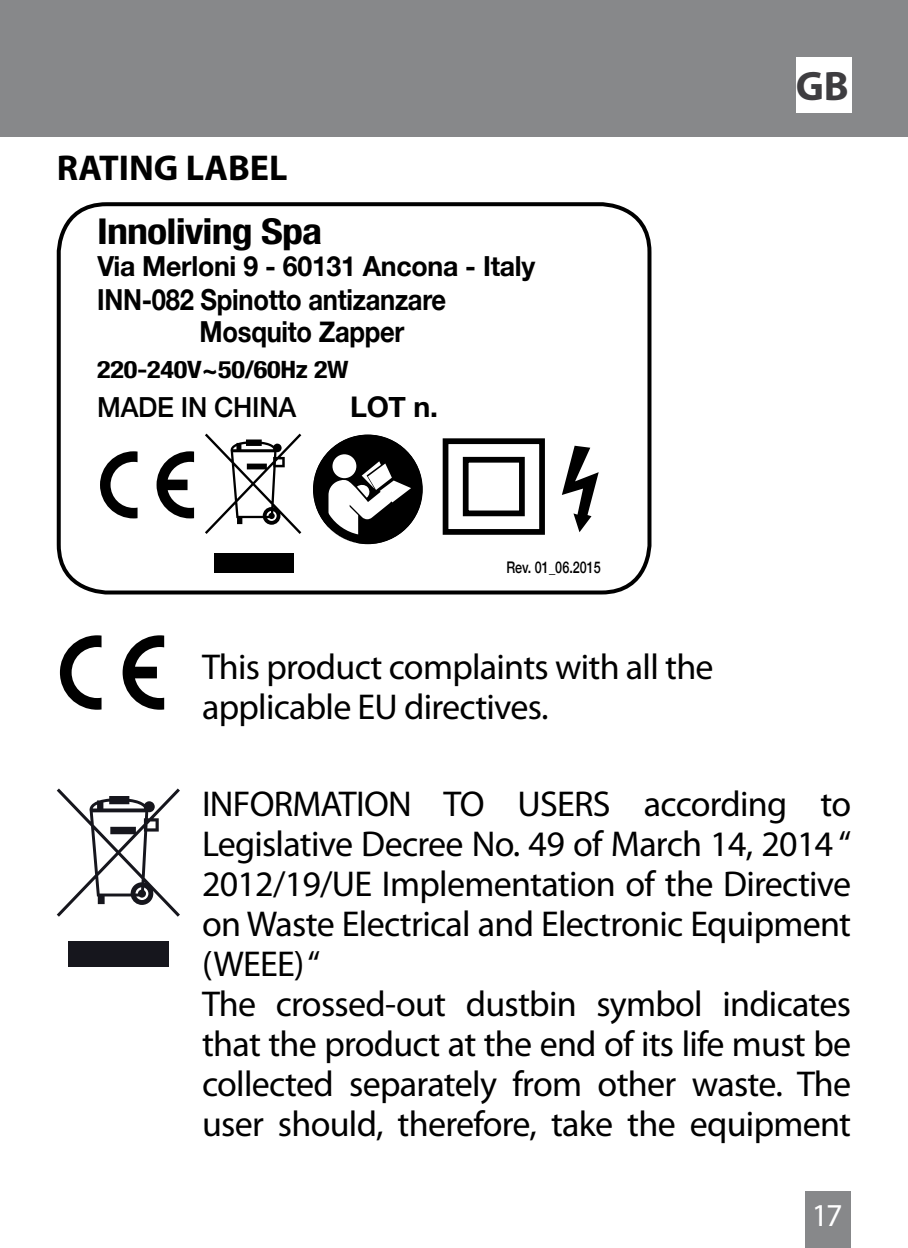
<style>
.page{position:relative;width:908px;height:1248px;background:#fff}
.page>*{position:absolute;margin:0;border:0;box-sizing:border-box;transform-origin:0 0}
.t1{font:700 41.2px "Myriad Pro";color:#3e3d40}
.t2{font:36px/40px "Myriad Pro";letter-spacing:-.02em;color:#000}
.t3{font:700 36px "Myriad Pro";color:#000}
.t4{font:700 condensed 35.6px "Helvetica Neue";letter-spacing:-.02em;color:#000;scale:1.18 1}
.t5{font:32px "Myriad Pro";color:#fff}
.t6{font:700 28.8px/32.4px "Helvetica Neue";letter-spacing:-.01em;color:#000;scale:.88 1}
.t7{font:700 28.4px "Helvetica Neue";color:#000}
.t8{font:700 27.6px "Helvetica Neue";letter-spacing:-.01em;color:#000;scale:.96 1}
.t9{font:500 27.6px "Helvetica Neue";letter-spacing:-.01em;color:#000;scale:.96 1}
.t10{font:700 condensed 24px "Helvetica Neue";letter-spacing:-.01em;color:#000;scale:1.18 1}
.t11{font:500 16px "Helvetica Neue";color:#000;scale:.79 1}
</style>
<div class="page">
<div style="left:0;top:0;width:907px;height:137px;background:#87888a"></div>
<div style="left:805px;top:1191px;width:45px;height:56px;background:#87888a"></div>
<div style="left:795px;top:57px;width:55px;height:55px;background:#fff"></div>
<svg style="left:100px;top:451px;width:37px;height:67px"></svg>
<svg style="left:156px;top:451px;width:38px;height:67px"></svg>
<svg style="left:313px;top:434px;width:109px;height:110px"></svg>
<svg style="left:205px;top:433px;width:96px;height:101px"></svg>
<div style="left:214px;top:553px;width:79px;height:20px;background:#000"></div>
<svg style="left:561px;top:445px;width:37px;height:87px"></svg>
<svg style="left:442px;top:438px;width:103px;height:97px"></svg>
<div style="left:57px;top:202px;width:594px;height:392px;border:4px solid #000;border-radius:48px"></div>
<svg style="left:60px;top:635px;width:41px;height:74px"></svg>
<svg style="left:122px;top:635px;width:42px;height:74px"></svg>
<svg style="left:57px;top:788px;width:123px;height:128px"></svg>
<div style="left:68px;top:941px;width:101px;height:25px;background:#16161d"></div>
<p class="t3" style="left:57px;top:144px;width:232px">RATING LABEL</p>
<p class="t4" style="left:97px;top:209px;width:192px">Innoliving Spa</p>
<p class="t8" style="left:97px;top:245px;width:457px">Via Merloni 9 - 60131 Ancona - Italy</p>
<p class="t6" style="left:199px;top:284px;width:281px;text-indent:-102px">INN-082 Spinotto antizanzare<br>Mosquito Zapper</p>
<p class="t10" style="left:97px;top:355px;width:215px">220-240V~50/60Hz 2W</p>
<p class="t9" style="left:97px;top:385px;width:209px">MADE IN CHINA</p>
<p class="t7" style="left:350px;top:385px;width:89px">LOT n.</p>
<p class="t11" style="left:506px;top:554px;width:121px">Rev. 01_06.2015</p>
<p class="t2" style="left:202px;top:646px;width:513px">This product complaints with all the applicable EU directives.</p>
<p class="t1" style="left:795px;top:59px;width:55px">GB</p>
<p class="t2" style="left:202px;top:782px;width:650px">INFORMATION TO USERS according to Legislative Decree No. 49 of March 14, 2014 “ 2012/19/UE Implementation of the Directive on Waste Electrical and Electronic Equipment (WEEE) “<br>The crossed-out dustbin symbol indicates that the product at the end of its life must be collected separately from other waste. The user should, therefore, take the equipment</p>
<p class="t5" style="left:811px;top:1194px;width:32px">17</p>
</div>
